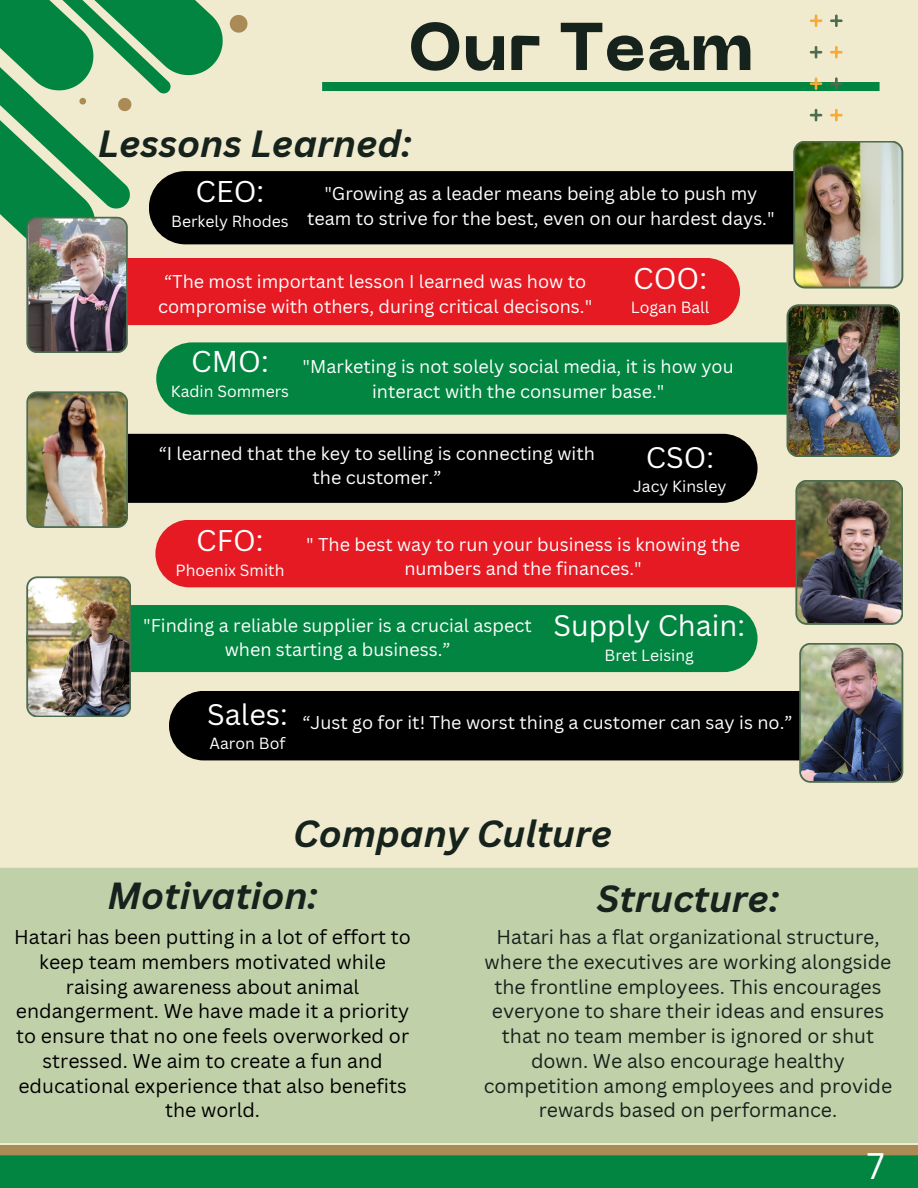
<style>
.page{position:relative;width:918px;height:1188px;background:#f0ebce}
.page>*{position:absolute;margin:0;border:0;box-sizing:border-box;transform-origin:0 0}
.t1{font:800 67.05px "PP Neue Machina";color:#16221c}
.t2{font:italic 700 36.9px "Canva Sans";color:#16221c}
.t3{font:italic 700 36.75px "Canva Sans";color:#16221c}
.t4{font:36px "Canva Sans";color:#fff}
.t5{font:29.25px "Canva Sans";color:#fff}
.t6{font:29.1px "Canva Sans";color:#fff}
.t7{font:28.95px "Canva Sans";color:#fff}
.t8{font:19.5px/24.8px "Canva Sans";color:#16221c;text-align:center}
.t9{font:19.5px/24.8px "Canva Sans";color:#000;text-align:center}
.t10{font:18px/24.8px "Canva Sans";color:#fff;text-align:center}
.t11{font:15.75px "Canva Sans";color:#fff}
</style>
<div class="page">
<div style="left:322px;top:82px;width:558px;height:9px;background:#028541"></div>
<svg style="left:171px;top:0;width:52px;height:174px"></svg>
<svg style="left:230px;top:15px;width:17px;height:18px"></svg>
<svg style="left:810px;top:109px;width:12px;height:12px"></svg>
<svg style="left:810px;top:77px;width:12px;height:13px"></svg>
<svg style="left:810px;top:46px;width:12px;height:12px"></svg>
<svg style="left:810px;top:15px;width:12px;height:12px"></svg>
<svg style="left:830px;top:109px;width:12px;height:12px"></svg>
<svg style="left:830px;top:77px;width:12px;height:13px"></svg>
<svg style="left:830px;top:46px;width:12px;height:12px"></svg>
<svg style="left:830px;top:15px;width:12px;height:12px"></svg>
<svg style="left:0;top:1145px;width:918px;height:43px"></svg>
<div style="left:45px;top:258px;width:695px;height:67px;background:#e61a23;border-radius:34px"></div>
<svg style="left:0;top:0;width:171px;height:353px"></svg>
<div style="left:149px;top:171px;width:751px;height:73px;background:#000;border-radius:37px"></div>
<img style="left:793px;top:141px;width:110px;height:147px">
<div style="left:156px;top:342px;width:741px;height:73px;background:#028541;border-radius:36px"></div>
<img style="left:787px;top:304px;width:113px;height:153px">
<div style="left:44px;top:434px;width:713px;height:69px;background:#000;border-radius:35px"></div>
<img style="left:26px;top:391px;width:102px;height:137px">
<div style="left:155px;top:520px;width:739px;height:67px;background:#e61a23;border-radius:34px"></div>
<img style="left:795px;top:480px;width:108px;height:145px">
<div style="left:169px;top:691px;width:716px;height:69px;background:#000;border-radius:35px"></div>
<img style="left:799px;top:643px;width:104px;height:140px">
<div style="left:26px;top:605px;width:732px;height:67px;background:#028541;border-radius:34px"></div>
<img style="left:26px;top:576px;width:105px;height:141px">
<div style="left:0;top:868px;width:918px;height:275px;background:#c0d1aa"></div>
<p class="t1" style="left:408px;top:21px;width:348px">Our Team</p>
<p class="t2" style="left:98px;top:118px;width:315px">Lessons Learned:</p>
<p class="t5" style="left:196px;top:171px;width:70px">CEO:</p>
<h4 class="t11" style="left:171px;top:210px;width:119px">Berkely Rhodes</h4>
<p class="t10" style="left:307px;top:181px;width:469px">"Growing as a leader means being able to push my team to strive for the best, even on our hardest days."</p>
<h3 class="t10" style="left:158px;top:269px;width:436px">“The most important lesson I learned was how to compromise with others, during critical decisons."</h3>
<h1 class="t5" style="left:633px;top:257px;width:75px">COO:</h1>
<p class="t11" style="left:631px;top:297px;width:80px">Logan Ball</p>
<p class="t5" style="left:191px;top:341px;width:79px">CMO:</p>
<h4 class="t11" style="left:171px;top:380px;width:120px">Kadin Sommers</h4>
<p class="t10" style="left:303px;top:354px;width:433px">"Marketing is not solely social media, it is how you interact with the consumer base."</p>
<h4 class="t10" style="left:159px;top:440px;width:438px">“I learned that the key to selling is connecting with the customer.”</h4>
<h2 class="t7" style="left:646px;top:437px;width:70px">CSO:</h2>
<h4 class="t11" style="left:633px;top:476px;width:95px">Jacy Kinsley</h4>
<p class="t6" style="left:196px;top:520px;width:69px">CFO:</p>
<h4 class="t11" style="left:175px;top:559px;width:110px">Phoenix Smith</h4>
<p class="t10" style="left:306px;top:531px;width:435px">" The best way to run your business is knowing the numbers and the finances."</p>
<p class="t10" style="left:143px;top:612px;width:390px">"Finding a reliable supplier is a crucial aspect when starting a business.”</p>
<p class="t7" style="left:553px;top:605px;width:193px">Supply Chain:</p>
<p class="t11" style="left:605px;top:644px;width:91px">Bret Leising</p>
<p class="t7" style="left:207px;top:694px;width:82px">Sales:</p>
<h4 class="t11" style="left:210px;top:732px;width:77px">Aaron Bof</h4>
<h2 class="t10" style="left:302px;top:710px;width:491px">“Just go for it! The worst thing a customer can say is no.”</h2>
<p class="t3" style="left:293px;top:807px;width:321px">Company Culture</p>
<p class="t3" style="left:107px;top:870px;width:212px">Motivation:</p>
<p class="t3" style="left:597px;top:873px;width:184px">Structure:</p>
<p class="t9" style="left:14px;top:924px;width:398px">Hatari has been putting in a lot of effort to keep team members motivated while raising awareness about animal endangerment. We have made it a priority to ensure that no one feels overworked or stressed. We aim to create a fun and educational experience that also benefits the world.</p>
<h4 class="t8" style="left:484px;top:924px;width:410px">Hatari has a flat organizational structure, where the executives are working alongside the frontline employees. This encourages everyone to share their ideas and ensures that no team member is ignored or shut down. We also encourage healthy competition among employees and provide rewards based on performance.</h4>
<h2 class="t4" style="left:867px;top:1141px;width:19px">7</h2>
</div>
